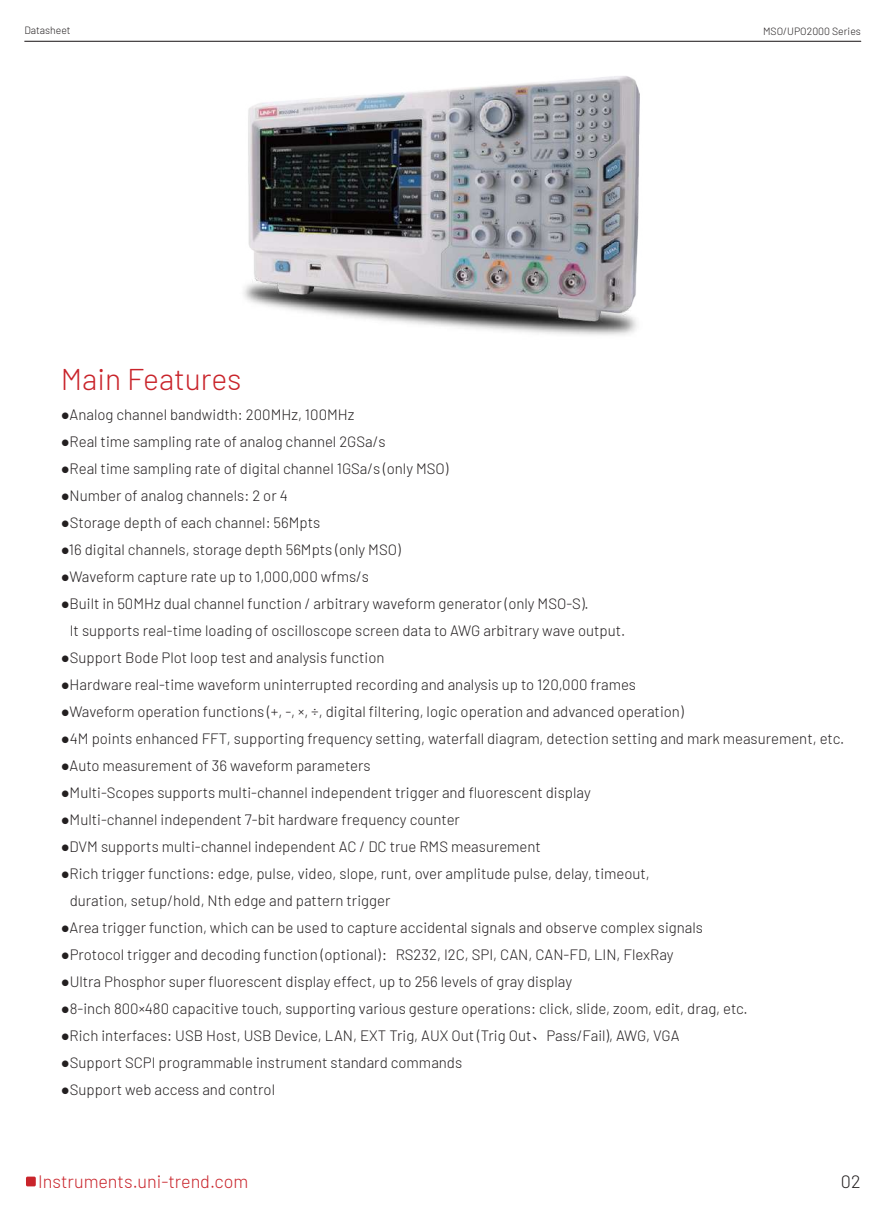
<style>
.page{position:relative;width:893px;height:1212px;background:#fff}
.page>*{position:absolute;margin:0;border:0;box-sizing:border-box;transform-origin:0 0}
.t1{font:300 30px "Barlow";color:#c9242b}
.t2{font:300 18px "Barlow";color:#c9242b}
.t3{font:300 18px "Barlow";color:#231f20}
.t4{font:300 15px/27px "Barlow";color:#231f20}
.t5{font:300 10.5px "Barlow";color:#231f20}
.s1{font-family:"Calibri";font-weight:400}
.s2{font-family:"Adobe Song Std"}
</style>
<div class="page">
<img style="left:217px;top:40px;width:454px;height:295px">
<hr style="left:24px;top:41px;width:837px;height:1px;background:#231f20">
<div style="left:26px;top:1176px;width:10px;height:10px;background:#c9242b;border-radius:2px"></div>
<p class="t5" style="left:24px;top:22px;width:48px">Datasheet</p>
<p class="t5" style="left:763px;top:23px;width:99px">MSO/UPO2000 Series</p>
<h1 class="t1" style="left:61px;top:357px;width:182px">Main Features</h1>
<p class="t4" style="left:61px;top:400px;width:295px"><span class="s1">●</span>Analog channel bandwidth: 200MHz, 100MHz</p>
<p class="t4" style="left:61px;top:427px;width:326px"><span class="s1">●</span>Real time sampling rate of analog channel 2GSa/s</p>
<p class="t4" style="left:61px;top:454px;width:389px"><span class="s1">●</span>Real time sampling rate of digital channel 1GSa/s (only MSO)</p>
<p class="t4" style="left:61px;top:481px;width:229px"><span class="s1">●</span>Number of analog channels: 2 or 4</p>
<p class="t4" style="left:61px;top:508px;width:261px"><span class="s1">●</span>Storage depth of each channel: 56Mpts</p>
<p class="t4" style="left:61px;top:535px;width:341px"><span class="s1">●</span>16 digital channels, storage depth 56Mpts (only MSO)</p>
<p class="t4" style="left:61px;top:562px;width:310px"><span class="s1">●</span>Waveform capture rate up to 1,000,000 wfms/s</p>
<p class="t4" style="left:70px;top:589px;width:557px;text-indent:-9px"><span class="s1">●</span>Built in 50MHz dual channel function / arbitrary waveform generator (only MSO-S).<br>It supports real-time loading of oscilloscope screen data to AWG arbitrary wave output.</p>
<p class="t4" style="left:61px;top:643px;width:325px"><span class="s1">●</span>Support Bode Plot loop test and analysis function</p>
<p class="t4" style="left:61px;top:670px;width:577px"><span class="s1">●</span>Hardware real-time waveform uninterrupted recording and analysis up to 120,000 frames</p>
<p class="t4" style="left:61px;top:697px;width:624px"><span class="s1">●</span>Waveform operation functions (+, -, ×, ÷, digital filtering, logic operation and advanced operation)</p>
<p class="t4" style="left:61px;top:724px;width:785px"><span class="s1">●</span>4M points enhanced FFT, supporting frequency setting, waterfall diagram, detection setting and mark measurement, etc.</p>
<p class="t4" style="left:61px;top:751px;width:311px"><span class="s1">●</span>Auto measurement of 36 waveform parameters</p>
<p class="t4" style="left:61px;top:778px;width:531px"><span class="s1">●</span>Multi-Scopes supports multi-channel independent trigger and fluorescent display</p>
<p class="t4" style="left:61px;top:805px;width:401px"><span class="s1">●</span>Multi-channel independent 7-bit hardware frequency counter</p>
<p class="t4" style="left:61px;top:832px;width:482px"><span class="s1">●</span>DVM supports multi-channel independent AC / DC true RMS measurement</p>
<p class="t4" style="left:70px;top:859px;width:582px;text-indent:-9px"><span class="s1">●</span>Rich trigger functions: edge, pulse, video, slope, runt, over amplitude pulse, delay, timeout, duration, setup/hold, Nth edge and pattern trigger</p>
<p class="t4" style="left:61px;top:913px;width:644px"><span class="s1">●</span>Area trigger function, which can be used to capture accidental signals and observe complex signals</p>
<p class="t4" style="left:61px;top:940px;width:614px"><span class="s1">●</span>Protocol trigger and decoding function (optional)<span class="s2">：</span>RS232, I2C, SPI, CAN, CAN-FD, LIN, FlexRay</p>
<p class="t4" style="left:61px;top:967px;width:513px"><span class="s1">●</span>Ultra Phosphor super fluorescent display effect, up to 256 levels of gray display</p>
<p class="t4" style="left:61px;top:994px;width:688px"><span class="s1">●</span>8-inch 800×480 capacitive touch, supporting various gesture operations: click, slide, zoom, edit, drag, etc.</p>
<p class="t4" style="left:61px;top:1021px;width:620px"><span class="s1">●</span>Rich interfaces: USB Host, USB Device, LAN, EXT Trig, AUX Out (Trig Out<span class="s2">、</span>Pass/Fail), AWG, VGA</p>
<p class="t4" style="left:61px;top:1048px;width:403px"><span class="s1">●</span>Support SCPI programmable instrument standard commands</p>
<p class="t4" style="left:61px;top:1075px;width:216px"><span class="s1">●</span>Support web access and control</p>
<p class="t2" style="left:38px;top:1168px;width:212px">Instruments.uni-trend.com</p>
<p class="t3" style="left:841px;top:1168px;width:21px">02</p>
</div>
